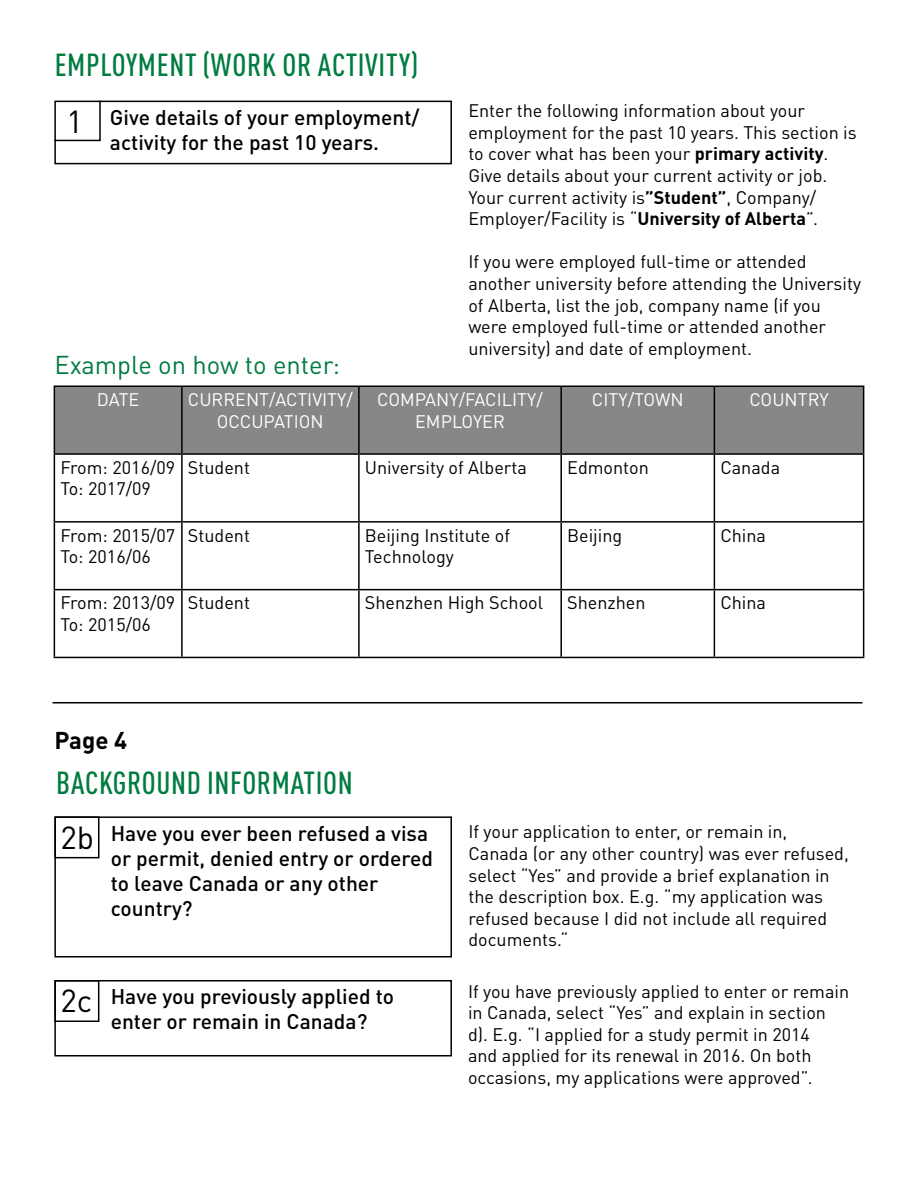
<style>
.page{position:relative;width:918px;height:1188px;background:#fff}
.page>*{position:absolute;margin:0;border:0;box-sizing:border-box;transform-origin:0 0}
.t1{font:500 condensed 31.5px "DIN Pro";letter-spacing:.02em;color:#007c41}
.t2{font:25.5px "DIN Pro";color:#007c41}
.t3{font:700 24px "DIN Pro";color:#000}
.t4{font:500 21px/25.2px "DIN Pro";color:#000}
.t5{font:18px/21.6px "DIN Pro";color:#000}
.t6{font:18px/21.6px "DIN Pro";color:#fff;text-align:center}
.s1{font-weight:400;font-size:31.5px}
.s2{font-weight:700}
</style>
<div class="page">
<div style="left:55px;top:387px;width:808px;height:66px;background:#878787"></div>
<hr style="left:54px;top:386px;width:128px;height:1px;background:#000">
<hr style="left:54px;top:387px;width:1px;height:66px;background:#000">
<hr style="left:182px;top:386px;width:177px;height:1px;background:#000">
<hr style="left:181px;top:387px;width:2px;height:66px;background:#000">
<hr style="left:359px;top:386px;width:202px;height:1px;background:#000">
<hr style="left:358px;top:387px;width:2px;height:66px;background:#000">
<hr style="left:561px;top:386px;width:153px;height:1px;background:#000">
<hr style="left:560px;top:387px;width:2px;height:66px;background:#000">
<hr style="left:714px;top:386px;width:150px;height:1px;background:#000">
<hr style="left:714px;top:387px;width:1px;height:66px;background:#000">
<hr style="left:863px;top:387px;width:1px;height:66px;background:#000">
<hr style="left:54px;top:453px;width:128px;height:2px;background:#000">
<hr style="left:54px;top:455px;width:1px;height:66px;background:#000">
<hr style="left:182px;top:453px;width:177px;height:2px;background:#000">
<hr style="left:181px;top:455px;width:2px;height:66px;background:#000">
<hr style="left:359px;top:453px;width:202px;height:2px;background:#000">
<hr style="left:358px;top:455px;width:2px;height:66px;background:#000">
<hr style="left:561px;top:453px;width:153px;height:2px;background:#000">
<hr style="left:560px;top:455px;width:2px;height:66px;background:#000">
<hr style="left:714px;top:453px;width:150px;height:2px;background:#000">
<hr style="left:714px;top:455px;width:1px;height:66px;background:#000">
<hr style="left:863px;top:455px;width:1px;height:66px;background:#000">
<hr style="left:54px;top:521px;width:128px;height:2px;background:#000">
<hr style="left:54px;top:523px;width:1px;height:66px;background:#000">
<hr style="left:182px;top:521px;width:177px;height:2px;background:#000">
<hr style="left:181px;top:523px;width:2px;height:66px;background:#000">
<hr style="left:359px;top:521px;width:202px;height:2px;background:#000">
<hr style="left:358px;top:523px;width:2px;height:66px;background:#000">
<hr style="left:561px;top:521px;width:153px;height:2px;background:#000">
<hr style="left:560px;top:523px;width:2px;height:66px;background:#000">
<hr style="left:714px;top:521px;width:150px;height:2px;background:#000">
<hr style="left:714px;top:523px;width:1px;height:66px;background:#000">
<hr style="left:863px;top:523px;width:1px;height:66px;background:#000">
<hr style="left:54px;top:589px;width:128px;height:1px;background:#000">
<hr style="left:54px;top:590px;width:1px;height:67px;background:#000">
<hr style="left:182px;top:589px;width:177px;height:1px;background:#000">
<hr style="left:181px;top:590px;width:2px;height:67px;background:#000">
<hr style="left:359px;top:589px;width:202px;height:1px;background:#000">
<hr style="left:358px;top:590px;width:2px;height:67px;background:#000">
<hr style="left:561px;top:589px;width:153px;height:1px;background:#000">
<hr style="left:560px;top:590px;width:2px;height:67px;background:#000">
<hr style="left:714px;top:589px;width:150px;height:1px;background:#000">
<hr style="left:714px;top:590px;width:1px;height:67px;background:#000">
<hr style="left:863px;top:590px;width:1px;height:67px;background:#000">
<hr style="left:54px;top:657px;width:128px;height:1px;background:#000">
<hr style="left:182px;top:657px;width:177px;height:1px;background:#000">
<hr style="left:359px;top:657px;width:202px;height:1px;background:#000">
<hr style="left:561px;top:657px;width:153px;height:1px;background:#000">
<hr style="left:714px;top:657px;width:150px;height:1px;background:#000">
<div style="left:54px;top:816px;width:398px;height:141px;border:2px solid #000"></div>
<div style="left:54px;top:816px;width:45px;height:42px;border:2px solid #000"></div>
<div style="left:54px;top:980px;width:398px;height:76px;border:2px solid #000"></div>
<div style="left:54px;top:980px;width:45px;height:42px;border:2px solid #000"></div>
<hr style="left:52px;top:702px;width:810px;height:2px;background:#000">
<svg style="left:54px;top:100px;width:48px;height:42px"></svg>
<div style="left:54px;top:101px;width:398px;height:63px;border:2px solid #000"></div>
<h1 class="t1" style="left:55px;top:42px;width:365px">EMPLOYMENT (WORK OR ACTIVITY)</h1>
<p class="t4" style="left:66px;top:102px;width:355px;text-align:center"><span class="s1">1</span> Give details of your employment/ activity for the past 10 years.</p>
<p class="t5" style="left:468px;top:98px;width:390px">Enter the following information about your employment for the past 10 years. This section is to cover what has been your <span class="s2">primary activity</span>.<br>Give details about your current activity or job.<br>Your current activity is<span class="s2">”Student”</span>, Company/ Employer/Facility is “<span class="s2">University of Alberta</span>”.</p>
<p class="t5" style="left:468px;top:249px;width:394px">If you were employed full-time or attended another university before attending the University of Alberta, list the job, company name (if you were employed full-time or attended another university) and date of employment.</p>
<h2 class="t2" style="left:54px;top:344px;width:287px">Example on how to enter:</h2>
<p class="t6" style="left:97px;top:387px;width:44px">DATE</p>
<p class="t6" style="left:188px;top:387px;width:167px">CURRENT/ACTIVITY/<br>OCCUPATION</p>
<p class="t6" style="left:377px;top:387px;width:167px">COMPANY/FACILITY/<br>EMPLOYER</p>
<p class="t6" style="left:592px;top:387px;width:93px">CITY/TOWN</p>
<p class="t6" style="left:749px;top:387px;width:81px">COUNTRY</p>
<p class="t5" style="left:60px;top:455px;width:116px">From: 2016/09<br>To: 2017/09</p>
<p class="t5" style="left:188px;top:455px;width:64px">Student</p>
<p class="t5" style="left:365px;top:455px;width:163px">University of Alberta</p>
<p class="t5" style="left:567px;top:455px;width:83px">Edmonton</p>
<p class="t5" style="left:720px;top:455px;width:61px">Canada</p>
<p class="t5" style="left:60px;top:523px;width:116px">From: 2015/07<br>To: 2016/06</p>
<p class="t5" style="left:188px;top:523px;width:64px">Student</p>
<p class="t5" style="left:365px;top:523px;width:147px">Beijing Institute of<br>Technology</p>
<p class="t5" style="left:567px;top:523px;width:57px">Beijing</p>
<p class="t5" style="left:720px;top:523px;width:47px">China</p>
<p class="t5" style="left:60px;top:590px;width:116px">From: 2013/09<br>To: 2015/06</p>
<p class="t5" style="left:188px;top:590px;width:64px">Student</p>
<p class="t5" style="left:365px;top:590px;width:180px">Shenzhen High School</p>
<p class="t5" style="left:567px;top:590px;width:80px">Shenzhen</p>
<p class="t5" style="left:720px;top:590px;width:47px">China</p>
<h3 class="t3" style="left:54px;top:720px;width:74px">Page 4</h3>
<h1 class="t1" style="left:56px;top:759px;width:298px">BACKGROUND INFORMATION</h1>
<p class="t4" style="left:111px;top:818px;width:324px;text-indent:-50px"><span class="s1">2b</span> Have you ever been refused a visa or permit, denied entry or ordered to leave Canada or any other country?</p>
<p class="t5" style="left:468px;top:819px;width:382px">If your application to enter, or remain in, Canada (or any other country) was ever refused, select “Yes” and provide a brief explanation in the description box. E.g. “my application was refused because I did not include all required documents.“</p>
<p class="t4" style="left:111px;top:982px;width:285px;text-indent:-50px"><span class="s1">2c</span> Have you previously applied to enter or remain in Canada?</p>
<p class="t5" style="left:468px;top:978px;width:383px">If you have previously applied to enter or remain in Canada, select “Yes” and explain in section d). E.g. “I applied for a study permit in 2014<br>and applied for its renewal in 2016. On both occasions, my applications were approved”.</p>
</div>
